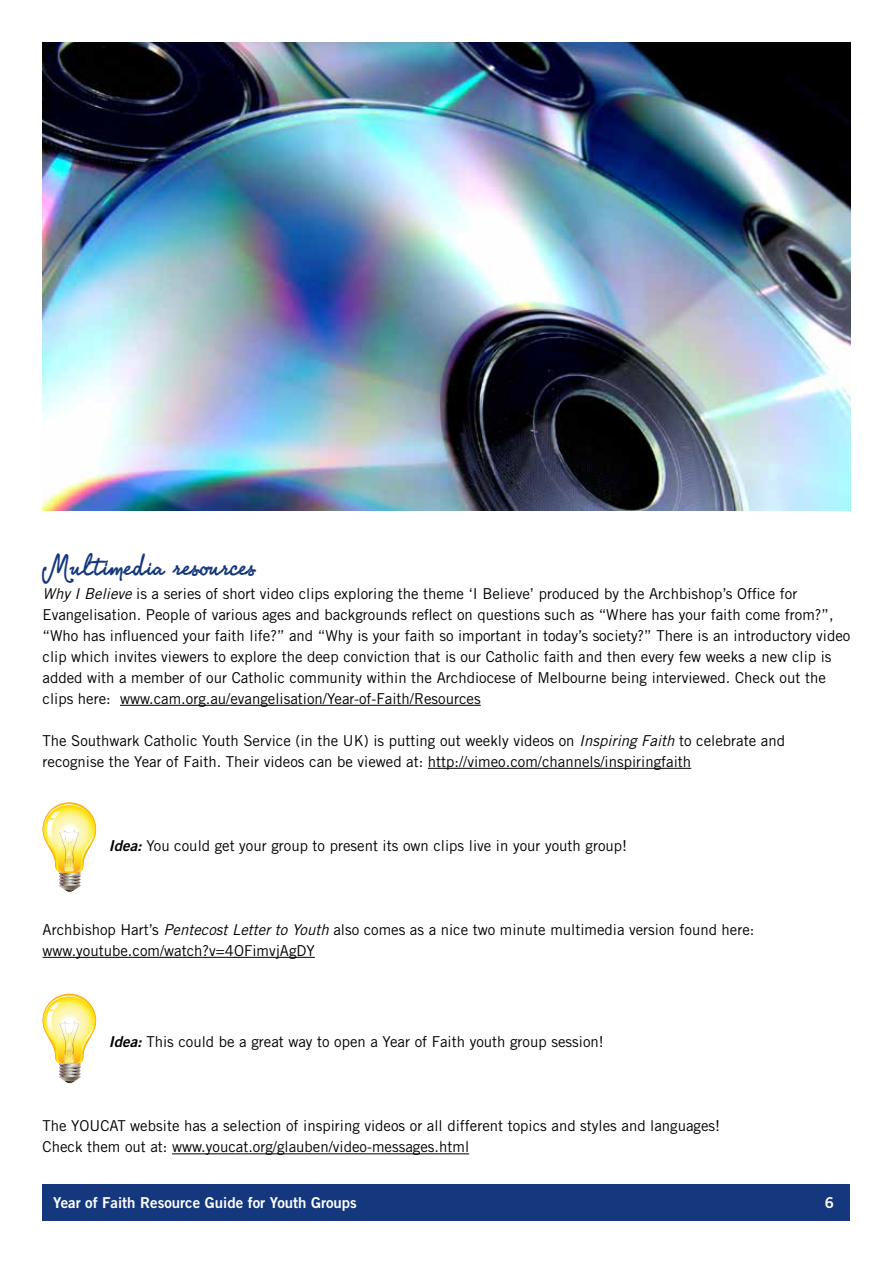
<style>
.page{position:relative;width:893px;height:1263px;background:#fff}
.page>*{position:absolute;margin:0;border:0;box-sizing:border-box;transform-origin:0 0}
.t1{font:31.5px "PR8 Charade";color:#14377d}
.t2{font:15px/21px "Trade Gothic LT Std";color:#000}
.t3{font:15px "Trade Gothic LT Std Bd 2";color:#fff}
.s1{font-style:italic}
.s2{font-family:"Trade Gothic LT Std Bd 2 Obl"}
</style>
<div class="page">
<div style="left:43px;top:1184px;width:807px;height:36px;background:#14377d"></div>
<img style="left:43px;top:43px;width:807px;height:467px">
<hr style="left:120px;top:705px;width:361px;height:1px;background:#000">
<hr style="left:428px;top:768px;width:263px;height:1px;background:#000">
<hr style="left:43px;top:957px;width:272px;height:1px;background:#000">
<hr style="left:172px;top:1153px;width:297px;height:1px;background:#000">
<svg style="left:42px;top:802px;width:54px;height:90px"></svg>
<svg style="left:42px;top:994px;width:54px;height:89px"></svg>
<h1 class="t1" style="left:43px;top:544px;width:215px">Multimedia resources</h1>
<p class="t2" style="left:43px;top:583px;width:809px"><span class="s1">Why I Believe</span> is a series of short video clips exploring the theme ‘I Believe’ produced by the Archbishop’s Office for Evangelisation. People of various ages and backgrounds reflect on questions such as “Where has your faith come from?”, “Who has influenced your faith life?” and “Why is your faith so important in today’s society?” There is an introductory video clip which invites viewers to explore the deep conviction that is our Catholic faith and then every few weeks a new clip is added with a member of our Catholic community within the Archdiocese of Melbourne being interviewed. Check out the clips here: www.cam.org.au/evangelisation/Year-of-Faith/Resources</p>
<p class="t2" style="left:43px;top:730px;width:744px">The Southwark Catholic Youth Service (in the UK) is putting out weekly videos on <span class="s1">Inspiring Faith</span> to celebrate and recognise the Year of Faith. Their videos can be viewed at: http://vimeo.com/channels/inspiringfaith</p>
<p class="t2" style="left:109px;top:835px;width:520px"><span class="s2">Idea:</span> You could get your group to present its own clips live in your youth group!</p>
<p class="t2" style="left:43px;top:919px;width:713px">Archbishop Hart’s <span class="s1">Pentecost Letter to Youth</span> also comes as a nice two minute multimedia version found here: www.youtube.com/watch?v=4OFimvjAgDY</p>
<p class="t2" style="left:109px;top:1031px;width:496px"><span class="s2">Idea:</span> This could be a great way to open a Year of Faith youth group session!</p>
<p class="t2" style="left:43px;top:1115px;width:679px">The YOUCAT website has a selection of inspiring videos or all different topics and styles and languages!<br>Check them out at: www.youcat.org/glauben/video-messages.html</p>
<p class="t3" style="left:53px;top:1193px;width:305px">Year of Faith Resource Guide for Youth Groups</p>
<p class="t3" style="left:825px;top:1193px;width:11px">6</p>
</div>
